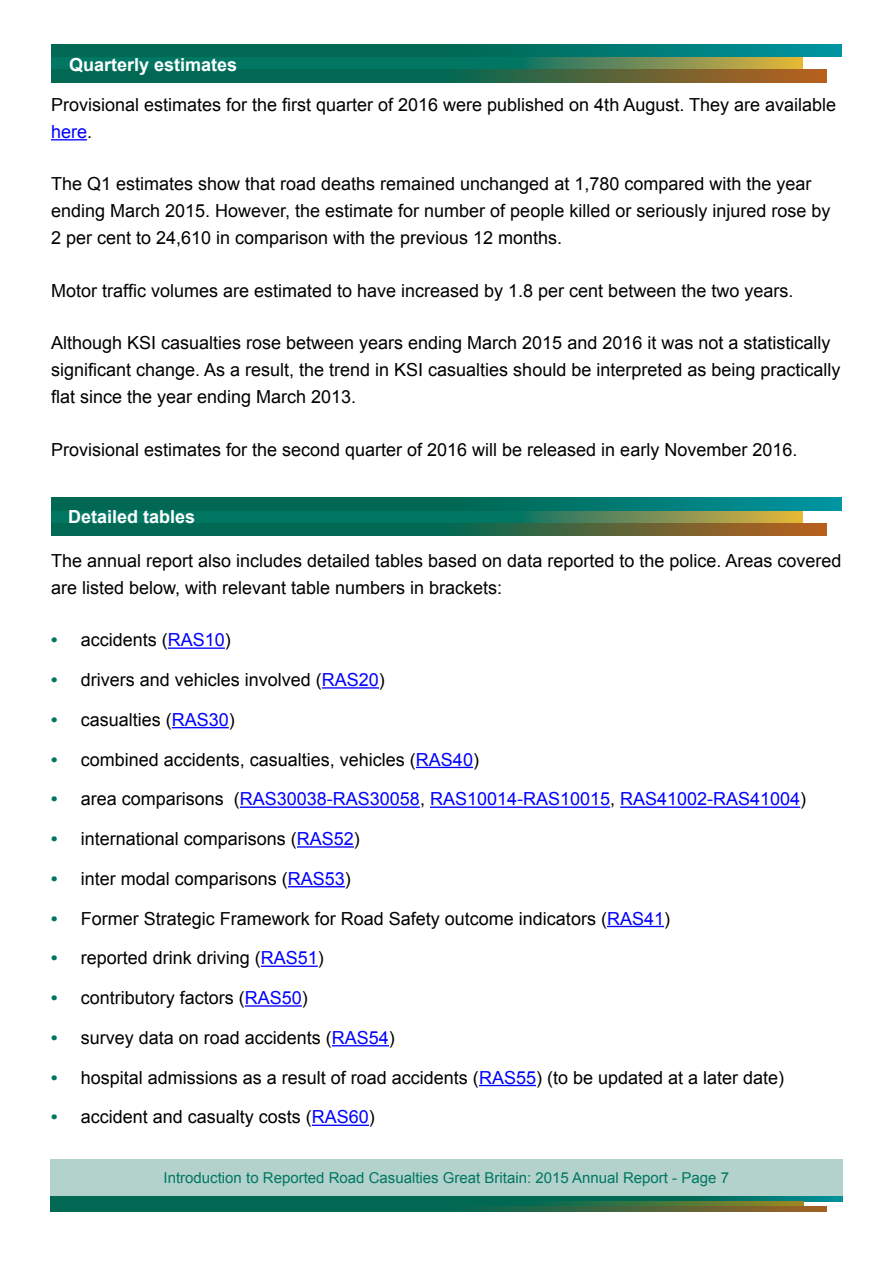
<style>
.page{position:relative;width:893px;height:1263px;background:#fff}
.page>*{position:absolute;margin:0;border:0;box-sizing:border-box;transform-origin:0 0}
.t1{font:18px/27px "Arial";color:#000}
.t2{font:18px "Arial";color:#00f}
.t3{font:700 18px "Arial";color:#fff}
.t4{font:15px "Arial";color:#007662}
.s1{color:#00f}
.s2{font-weight:700;color:#007662}
.s3{color:#000}
</style>
<div class="page">
<div style="left:50px;top:1160px;width:792px;height:36px;background:#b3d2cb"></div>
<svg style="left:50px;top:1196px;width:792px;height:5px;background:#006b59"></svg>
<svg style="left:50px;top:1201px;width:753px;height:5px;background:#1b6d4a"></svg>
<svg style="left:50px;top:1206px;width:777px;height:6px;background:#256647"></svg>
<hr style="left:51px;top:139px;width:36px;height:1px;background:#00f">
<hr style="left:168px;top:647px;width:57px;height:2px;background:#00f">
<hr style="left:322px;top:687px;width:57px;height:1px;background:#00f">
<hr style="left:172px;top:727px;width:57px;height:1px;background:#00f">
<hr style="left:416px;top:767px;width:57px;height:1px;background:#00f">
<hr style="left:240px;top:806px;width:180px;height:2px;background:#00f">
<hr style="left:430px;top:806px;width:180px;height:2px;background:#00f">
<hr style="left:620px;top:806px;width:180px;height:2px;background:#00f">
<hr style="left:297px;top:846px;width:57px;height:2px;background:#00f">
<hr style="left:288px;top:886px;width:57px;height:1px;background:#00f">
<hr style="left:607px;top:926px;width:57px;height:1px;background:#00f">
<hr style="left:261px;top:965px;width:57px;height:2px;background:#00f">
<hr style="left:245px;top:1005px;width:57px;height:2px;background:#00f">
<hr style="left:332px;top:1045px;width:57px;height:1px;background:#00f">
<hr style="left:479px;top:1085px;width:57px;height:1px;background:#00f">
<hr style="left:312px;top:1124px;width:57px;height:2px;background:#00f">
<svg style="left:51px;top:510px;width:751px;height:13px;background:#2b7f5d"></svg>
<svg style="left:51px;top:497px;width:791px;height:13px;background:#007265"></svg>
<svg style="left:51px;top:523px;width:775px;height:13px;background:#306544"></svg>
<svg style="left:51px;top:57px;width:752px;height:13px;background:#2f7e5b"></svg>
<svg style="left:51px;top:44px;width:791px;height:13px;background:#007265"></svg>
<svg style="left:51px;top:70px;width:775px;height:12px;background:#306544"></svg>
<p class="t3" style="left:69px;top:52px;width:170px">Quarterly estimates</p>
<p class="t1" style="left:51px;top:91px;width:787px">Provisional estimates for the first quarter of 2016 were published on 4th August. They are available <span class="s1">here</span>.</p>
<p class="t1" style="left:51px;top:171px;width:781px">The Q1 estimates show that road deaths remained unchanged at 1,780 compared with the year ending March 2015. However, the estimate for number of people killed or seriously injured rose by<br>2 per cent to 24,610 in comparison with the previous 12 months.</p>
<p class="t1" style="left:51px;top:277px;width:744px">Motor traffic volumes are estimated to have increased by 1.8 per cent between the two years.</p>
<p class="t1" style="left:51px;top:330px;width:791px">Although KSI casualties rose between years ending March 2015 and 2016 it was not a statistically significant change. As a result, the trend in KSI casualties should be interpreted as being practically flat since the year ending March 2013.</p>
<p class="t1" style="left:51px;top:436px;width:748px">Provisional estimates for the second quarter of 2016 will be released in early November 2016.</p>
<p class="t3" style="left:68px;top:505px;width:129px">Detailed tables</p>
<p class="t1" style="left:51px;top:547px;width:792px">The annual report also includes detailed tables based on data reported to the police. Areas covered are listed below, with relevant table numbers in brackets:</p>
<p class="t1" style="left:51px;top:627px;width:181px"><span class="s2">•</span> accidents (<span class="s1">RAS10</span>)</p>
<p class="t1" style="left:51px;top:666px;width:335px"><span class="s2">•</span> drivers and vehicles involved (<span class="s1">RAS20</span>)</p>
<p class="t1" style="left:51px;top:706px;width:185px"><span class="s2">•</span> casualties (<span class="s1">RAS30</span>)</p>
<p class="t1" style="left:51px;top:746px;width:429px"><span class="s2">•</span> combined accidents, casualties, vehicles (<span class="s1">RAS40</span>)</p>
<p class="t2" style="left:51px;top:787px;width:757px"><span class="s2">•</span> <span class="s3">area comparisons (</span>RAS30038-RAS30058<span class="s3">,</span> RAS10014-RAS10015<span class="s3">,</span> RAS41002-RAS41004<span class="s3">)</span></p>
<p class="t1" style="left:51px;top:825px;width:310px"><span class="s2">•</span> international comparisons (<span class="s1">RAS52</span>)</p>
<p class="t1" style="left:51px;top:865px;width:301px"><span class="s2">•</span> inter modal comparisons (<span class="s1">RAS53</span>)</p>
<p class="t1" style="left:51px;top:905px;width:620px"><span class="s2">•</span> Former Strategic Framework for Road Safety outcome indicators (<span class="s1">RAS41</span>)</p>
<p class="t1" style="left:51px;top:945px;width:274px"><span class="s2">•</span> reported drink driving (<span class="s1">RAS51</span>)</p>
<p class="t1" style="left:51px;top:984px;width:258px"><span class="s2">•</span> contributory factors (<span class="s1">RAS50</span>)</p>
<p class="t1" style="left:51px;top:1024px;width:345px"><span class="s2">•</span> survey data on road accidents (<span class="s1">RAS54</span>)</p>
<p class="t1" style="left:51px;top:1064px;width:735px"><span class="s2">•</span> hospital admissions as a result of road accidents (<span class="s1">RAS55</span>) (to be updated at a later date)</p>
<p class="t1" style="left:51px;top:1104px;width:325px"><span class="s2">•</span> accident and casualty costs (<span class="s1">RAS60</span>)</p>
<p class="t4" style="left:164px;top:1168px;width:567px">Introduction to Reported Road Casualties Great Britain: 2015 Annual Report - Page 7</p>
</div>
